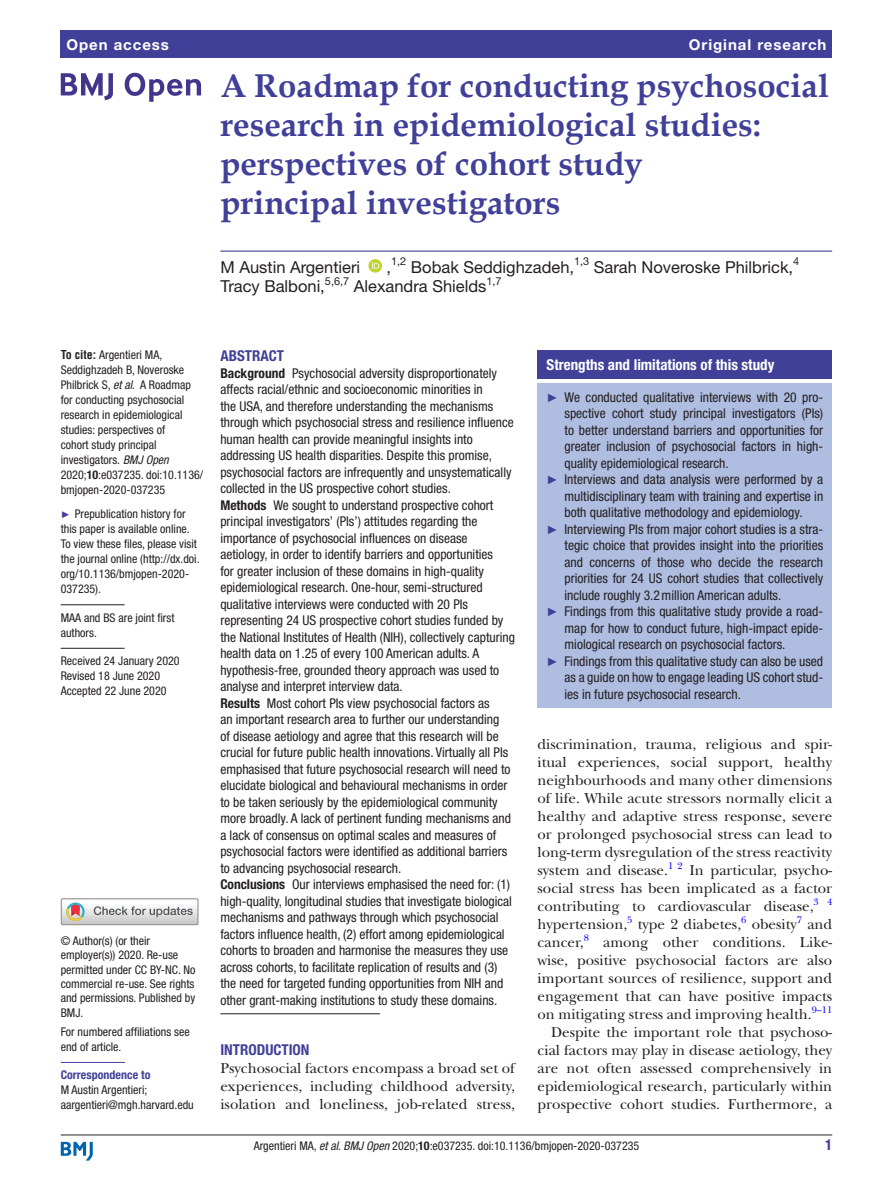
<style>
.page{position:relative;width:893px;height:1191px;background:#fff}
.page>*{position:absolute;margin:0;border:0;box-sizing:border-box;transform-origin:0 0}
.t1{font:700 33px/39px "Book Antiqua";color:#414099}
.t2{font:16.5px "Helvetica Neue LT Std";color:#231f20}
.t3{font:15px/18px "New Baskerville";color:#231f20;text-align:justify}
.t4{font:700 condensed 15px "Helvetica Neue LT Std";color:#fff}
.t5{font:700 15px "Helvetica Neue LT Std";letter-spacing:.065em;color:#fff}
.t6{font:700 condensed 15px "Helvetica Neue LT Std";color:#414099}
.t7{font:condensed 13.5px/16.5px "Helvetica Neue LT Std";color:#231f20}
.t8{font:condensed 12px/15px "Helvetica Neue LT Std";color:#231f20}
.t9{font:700 condensed 12px "Helvetica Neue LT Std";color:#414099}
.t10{font:10.95px "Helvetica Neue LT Std";color:#231f20}
.t11{font:9.9px "New Baskerville";color:#00f}
.s1{font-family:"Helvetica LT Std";font-weight:700}
.s2{font-style:italic}
.s3{font-weight:700}
.s4{font-family:"Arial";font-stretch:normal;font-size:9.75px;color:#414099}
.s5{font-family:"Arial";font-stretch:normal;font-size:12px;color:#414099}
</style>
<div class="page">
<hr style="left:61px;top:1134px;width:771px;height:1px;background:#231f20">
<svg style="left:61px;top:1141px;width:32px;height:19px"></svg>
<div style="left:61px;top:31px;width:771px;height:27px;background:#414099"></div>
<hr style="left:220px;top:250px;width:612px;height:2px;background:#414099">
<svg style="left:368px;top:259px;width:14px;height:14px"></svg>
<hr style="left:61px;top:604px;width:64px;height:1px;background:#231f20">
<hr style="left:61px;top:648px;width:64px;height:1px;background:#231f20">
<hr style="left:61px;top:1062px;width:64px;height:1px;background:#414099">
<svg style="left:61px;top:73px;width:52px;height:27px"></svg>
<svg style="left:125px;top:73px;width:76px;height:29px"></svg>
<div style="left:61px;top:898px;width:138px;height:27px;border:1px solid #969090"></div>
<svg style="left:61px;top:898px;width:137px;height:26px"></svg>
<hr style="left:220px;top:1013px;width:160px;height:1px;background:#231f20">
<div style="left:538px;top:350px;width:294px;height:29px;background:#414099"></div>
<div style="left:538px;top:383px;width:294px;height:325px;background:#afbde1"></div>
<p class="t5" style="left:66px;top:35px;width:104px">Open access</p>
<p class="t5" style="left:689px;top:35px;width:139px">Original research</p>
<h1 class="t1" style="left:220px;top:66px;width:610px">A Roadmap for conducting psychosocial research in epidemiological studies: perspectives of cohort study<br>principal investigators</h1>
<p class="t2" style="left:220px;top:257px;width:141px">M Austin Argentieri</p>
<p class="t2" style="left:387px;top:257px;width:6px">,</p>
<p class="t10" style="left:391px;top:255px;width:17px">1,2</p>
<p class="t2" style="left:411px;top:257px;width:165px">Bobak Seddighzadeh,</p>
<p class="t10" style="left:574px;top:255px;width:17px">1,3</p>
<p class="t2" style="left:594px;top:257px;width:201px">Sarah Noveroske Philbrick,</p>
<p class="t10" style="left:793px;top:255px;width:8px">4</p>
<p class="t2" style="left:220px;top:276px;width:106px">Tracy Balboni,</p>
<p class="t10" style="left:325px;top:274px;width:26px">5,6,7</p>
<p class="t2" style="left:354px;top:276px;width:134px">Alexandra Shields</p>
<p class="t10" style="left:486px;top:274px;width:17px">1,7</p>
<p class="t8" style="left:61px;top:347px;width:144px"><span class="s1">To cite:</span> Argentieri MA,<br>Seddighzadeh B, Noveroske<br>Philbrick S, <span class="s2">et al</span>. A Roadmap for conducting psychosocial research in epidemiological studies: perspectives of<br>cohort study principal investigators. <span class="s2">BMJ Open<br></span>2020;<span class="s3">10</span>:e037235. doi:10.1136/ bmjopen-2020-037235</p>
<p class="t8" style="left:61px;top:506px;width:140px"><span class="s4">►</span> Prepublication history for this paper is available online.<br>To view these files, please visit the journal online (http://dx.doi. org/10.1136/bmjopen-2020-<br>037235).</p>
<p class="t8" style="left:61px;top:610px;width:115px">MAA and BS are joint first authors.</p>
<p class="t8" style="left:61px;top:653px;width:120px">Received 24 January 2020<br>Revised 18 June 2020<br>Accepted 22 June 2020</p>
<p class="t8" style="left:61px;top:933px;width:136px;line-height:14.4px">© Author(s) (or their employer(s)) 2020. Re-use permitted under CC BY-NC. No commercial re-use. See rights and permissions. Published by<br>BMJ.</p>
<p class="t8" style="left:61px;top:1024px;width:130px">For numbered affiliations see end of article.</p>
<p class="t9" style="left:61px;top:1067px;width:91px">Correspondence to</p>
<p class="t8" style="left:61px;top:1082px;width:135px">M Austin Argentieri; aargentieri@mgh.harvard.edu</p>
<p class="t6" style="left:220px;top:347px;width:65px">ABSTRACT</p>
<p class="t7" style="left:220px;top:364px;width:296px"><span class="s3">Background</span> Psychosocial adversity disproportionately affects racial/ethnic and socioeconomic minorities in<br>the USA, and therefore understanding the mechanisms through which psychosocial stress and resilience influence human health can provide meaningful insights into addressing US health disparities. Despite this promise, psychosocial factors are infrequently and unsystematically collected in the US prospective cohort studies.<br><span class="s3">Methods</span> We sought to understand prospective cohort principal investigators’ (PIs’) attitudes regarding the importance of psychosocial influences on disease aetiology, in order to identify barriers and opportunities<br>for greater inclusion of these domains in high-quality epidemiological research. One-hour, semi-structured qualitative interviews were conducted with 20 PIs representing 24 US prospective cohort studies funded by the National Institutes of Health (NIH), collectively capturing health data on 1.25 of every 100 American adults. A hypothesis-free, grounded theory approach was used to analyse and interpret interview data.<br><span class="s3">Results</span> Most cohort PIs view psychosocial factors as<br>an important research area to further our understanding<br>of disease aetiology and agree that this research will be crucial for future public health innovations. Virtually all PIs emphasised that future psychosocial research will need to elucidate biological and behavioural mechanisms in order to be taken seriously by the epidemiological community more broadly. A lack of pertinent funding mechanisms and a lack of consensus on optimal scales and measures of psychosocial factors were identified as additional barriers to advancing psychosocial research.<br><span class="s3">Conclusions</span> Our interviews emphasised the need for: (1) high-quality, longitudinal studies that investigate biological mechanisms and pathways through which psychosocial factors influence health, (2) effort among epidemiological cohorts to broaden and harmonise the measures they use across cohorts, to facilitate replication of results and (3) the need for targeted funding opportunities from NIH and other grant-making institutions to study these domains.</p>
<p class="t6" style="left:220px;top:1041px;width:91px">INTRODUCTION</p>
<p class="t3" style="left:220px;top:1059px;width:296px">Psychosocial factors encompass a broad set of experiences, including childhood adversity, isolation and loneliness, job-related stress,</p>
<p class="t4" style="left:547px;top:356px;width:229px">Strengths and limitations of this study</p>
<p class="t7" style="left:547px;top:389px;width:278px"><span class="s5">►</span> We conducted qualitative interviews with 20 pro-</p>
<p class="t7" style="left:565px;top:405px;width:260px">spective cohort study principal investigators (PIs)</p>
<p class="t7" style="left:565px;top:422px;width:260px">to better understand barriers and opportunities for</p>
<p class="t7" style="left:565px;top:438px;width:260px">greater inclusion of psychosocial factors in high-</p>
<p class="t7" style="left:565px;top:455px;width:166px">quality epidemiological research.</p>
<p class="t7" style="left:547px;top:471px;width:278px"><span class="s5">►</span> Interviews and data analysis were performed by a</p>
<p class="t7" style="left:565px;top:488px;width:260px">multidisciplinary team with training and expertise in</p>
<p class="t7" style="left:565px;top:504px;width:239px">both qualitative methodology and epidemiology.</p>
<p class="t7" style="left:547px;top:521px;width:278px"><span class="s5">►</span> Interviewing PIs from major cohort studies is a stra-</p>
<p class="t7" style="left:565px;top:537px;width:260px">tegic choice that provides insight into the priorities</p>
<p class="t7" style="left:565px;top:554px;width:260px">and concerns of those who decide the research</p>
<p class="t7" style="left:565px;top:570px;width:260px">priorities for 24 US cohort studies that collectively</p>
<p class="t7" style="left:565px;top:587px;width:218px">include roughly 3.2million American adults.</p>
<p class="t7" style="left:547px;top:603px;width:278px"><span class="s5">►</span> Findings from this qualitative study provide a road-</p>
<p class="t7" style="left:565px;top:620px;width:260px">map for how to conduct future, high-impact epide-</p>
<p class="t7" style="left:565px;top:636px;width:222px">miological research on psychosocial factors.</p>
<p class="t7" style="left:547px;top:653px;width:278px"><span class="s5">►</span> Findings from this qualitative study can also be used</p>
<p class="t7" style="left:565px;top:669px;width:260px">as a guide on how to engage leading US cohort stud-</p>
<p class="t7" style="left:565px;top:686px;width:178px">ies in future psychosocial research.</p>
<p class="t3" style="left:538px;top:735px;width:296px">discrimination, trauma, religious and spir&shy;itual experiences, social support, healthy neighbourhoods and many other dimensions of life. While acute stressors normally elicit a healthy and adaptive stress response, severe or prolonged psychosocial stress can lead to long-term dysregulation of the stress reactivity system and disease.<sup>1</sup> <sup>2</sup> In particular, psycho&shy;social stress has been implicated as a factor contributing to cardiovascular disease,</p>
<p class="t11" style="left:814px;top:895px;width:20px">3 4</p>
<p class="t11" style="left:797px;top:913px;width:7px">7</p>
<p class="t3" style="left:538px;top:915px;width:91px">hypertension,</p>
<p class="t11" style="left:627px;top:913px;width:7px">5</p>
<p class="t3" style="left:638px;top:915px;width:105px">type 2 diabetes,</p>
<p class="t11" style="left:741px;top:913px;width:7px">6</p>
<p class="t3" style="left:752px;top:915px;width:46px">obesity</p>
<p class="t3" style="left:807px;top:915px;width:26px">and</p>
<p class="t11" style="left:584px;top:931px;width:7px">8</p>
<p class="t3" style="left:538px;top:933px;width:296px;text-align:right">among other conditions. Like-<br>wise, positive psychosocial factors are also important sources of resilience, support and engagement that can have positive impacts on mitigating stress and improving health.<sup>9–11<br></sup>Despite the important role that psychoso&shy;cial factors may play in disease aetiology, they are not often assessed comprehensively in epidemiological research, particularly within prospective cohort studies. Furthermore, a</p>
<p class="t3" style="left:538px;top:933px;width:48px">cancer,</p>
<p class="t8" style="left:254px;top:1137px;width:387px">Argentieri MA, <span class="s2">et al</span>. <span class="s2">BMJ Open</span> 2020;<span class="s3">10</span>:e037235. doi:10.1136/bmjopen-2020-037235</p>
<p class="t6" style="left:825px;top:1135px;width:9px">1</p>
</div>
